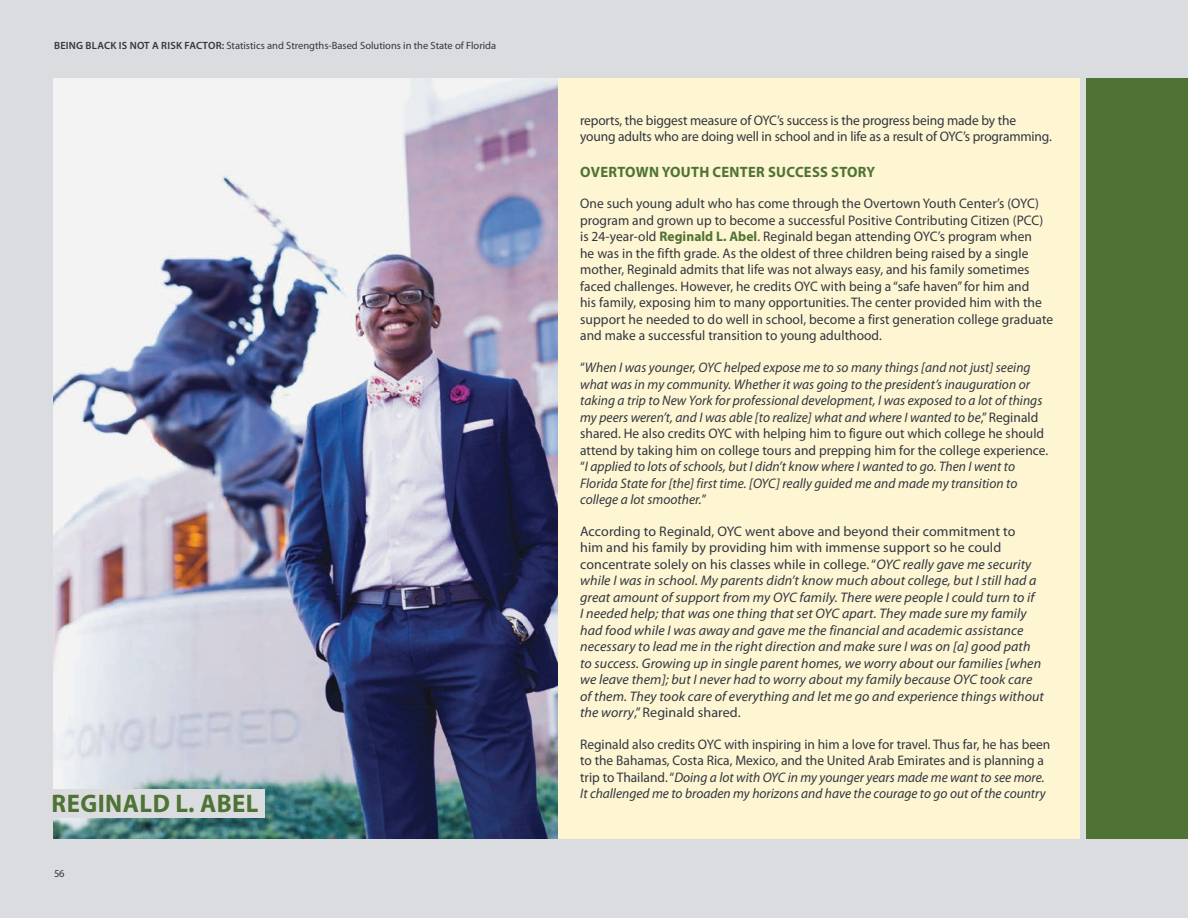
<style>
.page{position:relative;width:1188px;height:918px;background:#dbdcdf}
.page>*{position:absolute;margin:0;border:0;box-sizing:border-box;transform-origin:0 0}
.t1{font:700 25.5px "Myriad Pro";letter-spacing:.02em;color:#4e7334}
.t2{font:700 15px "Myriad Pro";letter-spacing:.02em;color:#4e7334}
.t3{font:italic 13.8px/16.5px "Myriad Pro";letter-spacing:.005em;color:#323640}
.t4{font:13.8px/16.5px "Myriad Pro";letter-spacing:.005em;color:#323640}
.t5{font:10.5px "Myriad Pro";color:#323640}
.s1{font-weight:600}
.s2{font-weight:700;color:#4e7334}
.s3{font-style:normal}
.s4{font-style:italic}
</style>
<div class="page">
<div style="left:54px;top:78px;width:1025px;height:761px;background:#fef5d2"></div>
<div style="left:1086px;top:78px;width:102px;height:761px;background:#4e7334"></div>
<img style="left:53px;top:78px;width:504px;height:761px">
<div style="left:0;top:789px;width:264px;height:29px;background:#dbdcdf"></div>
<p class="t5" style="left:54px;top:39px;width:444px"><span class="s1">BEING BLACK IS NOT A RISK FACTOR:</span> Statistics and Strengths-Based Solutions in the State of Florida</p>
<h1 class="t1" style="left:52px;top:786px;width:208px">REGINALD L. ABEL</h1>
<p class="t5" style="left:54px;top:867px;width:12px">56</p>
<p class="t4" style="left:580px;top:112px;width:473px">reports, the biggest measure of OYC’s success is the progress being made by the young adults who are doing well in school and in life as a result of OYC’s programming.</p>
<p class="t2" style="left:580px;top:162px;width:297px">OVERTOWN YOUTH CENTER SUCCESS STORY</p>
<p class="t4" style="left:580px;top:195px;width:475px">One such young adult who has come through the Overtown Youth Center’s (OYC) program and grown up to become a successful Positive Contributing Citizen (PCC) is 24-year-old <span class="s2">Reginald L. Abel</span>. Reginald began attending OYC’s program when<br>he was in the fifth grade. As the oldest of three children being raised by a single mother, Reginald admits that life was not always easy, and his family sometimes faced challenges. However, he credits OYC with being a “safe haven” for him and<br>his family, exposing him to many opportunities. The center provided him with the support he needed to do well in school, become a first generation college graduate and make a successful transition to young adulthood.</p>
<p class="t3" style="left:580px;top:359px;width:470px"><span class="s3">“</span>When I was younger, OYC helped expose me to so many things [and not just] seeing what was in my community. Whether it was going to the president’s inauguration or taking a trip to New York for professional development, I was exposed to a lot of things my peers weren’t, and I was able [to realize] what and where I wanted to be<span class="s3">,” Reginald shared. He also credits OYC with helping him to figure out which college he should attend by taking him on college tours and prepping him for the college experience. “</span>I applied to lots of schools, but I didn’t know where I wanted to go. Then I went to Florida State for [the] first time. [OYC] really guided me and made my transition to college a lot smoother.<span class="s3">”</span></p>
<p class="t3" style="left:580px;top:523px;width:465px"><span class="s3">According to Reginald, OYC went above and beyond their commitment to<br>him and his family by providing him with immense support so he could concentrate solely on his classes while in college. “</span>OYC really gave me security while I was in school. My parents didn’t know much about college, but I still had a great amount of support from my OYC family. There were people I could turn to if<br>I needed help; that was one thing that set OYC apart. They made sure my family had food while I was away and gave me the financial and academic assistance necessary to lead me in the right direction and make sure I was on [a] good path to success. Growing up in single parent homes, we worry about our families [when we leave them]; but I never had to worry about my family because OYC took care of them. They took care of everything and let me go and experience things without the worry<span class="s3">,” Reginald shared.</span></p>
<p class="t4" style="left:580px;top:736px;width:472px">Reginald also credits OYC with inspiring in him a love for travel. Thus far, he has been to the Bahamas, Costa Rica, Mexico, and the United Arab Emirates and is planning a trip to Thailand. “<span class="s4">Doing a lot with OYC in my younger years made me want to see more.<br>It challenged me to broaden my horizons and have the courage to go out of the country</span></p>
</div>
